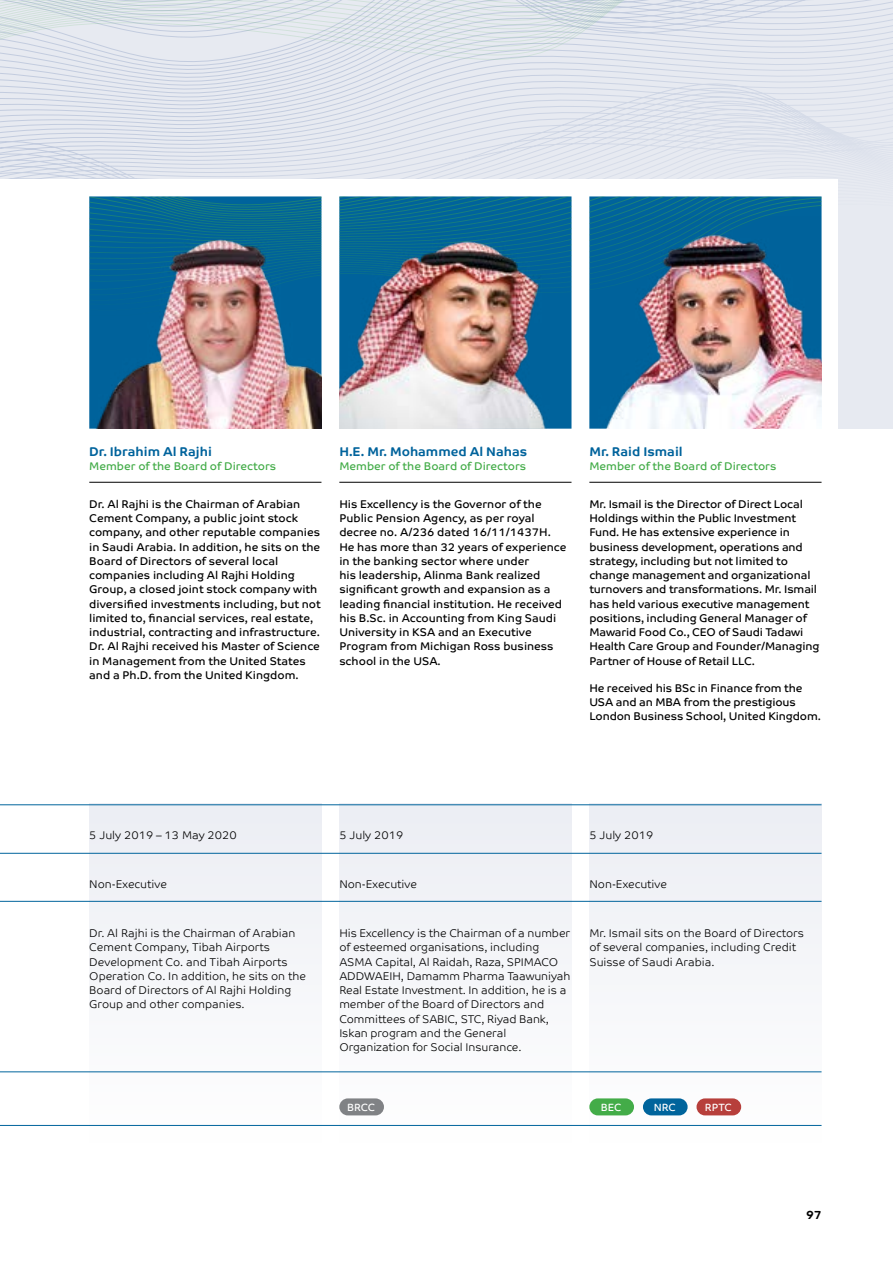
<style>
.page{position:relative;width:893px;height:1263px;background:#fff}
.page>*{position:absolute;margin:0;border:0;box-sizing:border-box;transform-origin:0 0}
.t1{font:700 12.75px "Co Text";color:#00639c}
.t2{font:700 12px "Co Text";color:#000}
.t3{font:11.25px/14.2px "Co Text";color:#000}
.t4{font:300 11.25px/14.2px "Co Text";color:#000}
.t5{font:11.25px "Co Text";color:#43ac48}
.t6{font:10.5px "Co Text";letter-spacing:-.01em;color:#fff}
</style>
<div class="page">
<div style="left:89px;top:804px;width:232px;height:339px;background:#f5f6f9"></div>
<div style="left:339px;top:804px;width:232px;height:339px;background:#f5f6f9"></div>
<div style="left:589px;top:804px;width:232px;height:339px;background:#f5f6f9"></div>
<div style="left:589px;top:1098px;width:45px;height:17px;background:#43ac48;border-radius:9px"></div>
<div style="left:643px;top:1098px;width:45px;height:17px;background:#00649c;border-radius:9px"></div>
<div style="left:696px;top:1098px;width:45px;height:17px;background:#b73f3b;border-radius:9px"></div>
<div style="left:339px;top:1098px;width:45px;height:17px;background:#808285;border-radius:9px"></div>
<svg style="left:748px;top:0;width:145px;height:407px;background:#e3e7ef"></svg>
<svg style="left:0;top:175px;width:748px;height:4px;background:#e1e5ee"></svg>
<svg style="left:0;top:171px;width:750px;height:4px;background:#e1e5ed"></svg>
<svg style="left:0;top:167px;width:751px;height:4px;background:#e1e5ed"></svg>
<svg style="left:0;top:163px;width:753px;height:4px;background:#e0e4ed"></svg>
<svg style="left:0;top:159px;width:754px;height:4px;background:#e0e4ed"></svg>
<svg style="left:0;top:155px;width:755px;height:4px;background:#e0e4ed"></svg>
<svg style="left:0;top:151px;width:757px;height:4px;background:#e0e4ed"></svg>
<svg style="left:0;top:147px;width:758px;height:4px;background:#dfe4ed"></svg>
<svg style="left:0;top:0;width:759px;height:147px;background:#dee3ec"></svg>
<div style="left:0;top:179px;width:838px;height:392px;background:#fff"></div>
<svg style="left:89px;top:196px;width:732px;height:211px"></svg>
<img style="left:339px;top:226px;width:210px;height:203px">
<img style="left:89px;top:217px;width:232px;height:212px">
<img style="left:589px;top:217px;width:232px;height:212px">
<hr style="left:0;top:853px;width:821px;height:1px;background:#00649c">
<hr style="left:0;top:804px;width:821px;height:1px;background:#00649c">
<hr style="left:0;top:901px;width:821px;height:1px;background:#00649c">
<hr style="left:0;top:1071px;width:821px;height:1px;background:#00649c">
<hr style="left:0;top:1125px;width:821px;height:1px;background:#00649c">
<hr style="left:89px;top:482px;width:232px;height:1px;background:#000">
<hr style="left:339px;top:482px;width:232px;height:1px;background:#000">
<hr style="left:589px;top:482px;width:232px;height:1px;background:#000">
<p class="t1" style="left:89px;top:444px;width:124px">Dr. Ibrahim Al Rajhi</p>
<p class="t5" style="left:89px;top:460px;width:189px">Member of the Board of Directors</p>
<p class="t3" style="left:89px;top:497px;width:233px">Dr. Al Rajhi is the Chairman of Arabian Cement Company, a public joint stock company, and other reputable companies in Saudi Arabia. In addition, he sits on the Board of Directors of several local companies including Al Rajhi Holding Group, a closed joint stock company with diversified investments including, but not limited to, financial services, real estate, industrial, contracting and infrastructure.<br>Dr. Al Rajhi received his Master of Science in Management from the United States and a Ph.D. from the United Kingdom.</p>
<p class="t1" style="left:339px;top:444px;width:189px">H.E. Mr. Mohammed Al Nahas</p>
<p class="t5" style="left:339px;top:460px;width:189px">Member of the Board of Directors</p>
<p class="t3" style="left:339px;top:497px;width:229px">His Excellency is the Governor of the Public Pension Agency, as per royal decree no. A/236 dated 16/11/1437H.<br>He has more than 32 years of experience in the banking sector where under<br>his leadership, Alinma Bank realized significant growth and expansion as a leading financial institution. He received his B.Sc. in Accounting from King Saudi University in KSA and an Executive Program from Michigan Ross business school in the USA.</p>
<p class="t1" style="left:589px;top:444px;width:95px">Mr. Raid Ismail</p>
<p class="t5" style="left:589px;top:460px;width:189px">Member of the Board of Directors</p>
<p class="t3" style="left:589px;top:497px;width:232px">Mr. Ismail is the Director of Direct Local Holdings within the Public Investment Fund. He has extensive experience in business development, operations and strategy, including but not limited to change management and organizational turnovers and transformations. Mr. Ismail has held various executive management positions, including General Manager of Mawarid Food Co., CEO of Saudi Tadawi Health Care Group and Founder/Managing Partner of House of Retail LLC.</p>
<p class="t3" style="left:589px;top:681px;width:233px">He received his BSc in Finance from the<br>USA and an MBA from the prestigious<br>London Business School, United Kingdom.</p>
<p class="t4" style="left:89px;top:828px;width:149px">5 July 2019 – 13 May 2020</p>
<p class="t4" style="left:339px;top:828px;width:66px">5 July 2019</p>
<p class="t4" style="left:589px;top:828px;width:66px">5 July 2019</p>
<p class="t4" style="left:89px;top:877px;width:79px">Non-Executive</p>
<p class="t4" style="left:339px;top:877px;width:79px">Non-Executive</p>
<p class="t4" style="left:589px;top:877px;width:79px">Non-Executive</p>
<p class="t4" style="left:89px;top:926px;width:218px">Dr. Al Rajhi is the Chairman of Arabian Cement Company, Tibah Airports Development Co. and Tibah Airports Operation Co. In addition, he sits on the Board of Directors of Al Rajhi Holding Group and other companies.</p>
<p class="t4" style="left:339px;top:926px;width:233px">His Excellency is the Chairman of a number of esteemed organisations, including ASMA Capital, Al Raidah, Raza, SPIMACO ADDWAEIH, Damamm Pharma Taawuniyah Real Estate Investment. In addition, he is a member of the Board of Directors and Committees of SABIC, STC, Riyad Bank, Iskan program and the General Organization for Social Insurance.</p>
<p class="t4" style="left:589px;top:926px;width:216px">Mr. Ismail sits on the Board of Directors of several companies, including Credit<br>Suisse of Saudi Arabia.</p>
<p class="t6" style="left:347px;top:1101px;width:29px">BRCC</p>
<p class="t6" style="left:601px;top:1101px;width:22px">BEC</p>
<p class="t6" style="left:654px;top:1101px;width:23px">NRC</p>
<p class="t6" style="left:705px;top:1101px;width:28px">RPTC</p>
<p class="t2" style="left:806px;top:1207px;width:17px">97</p>
</div>
